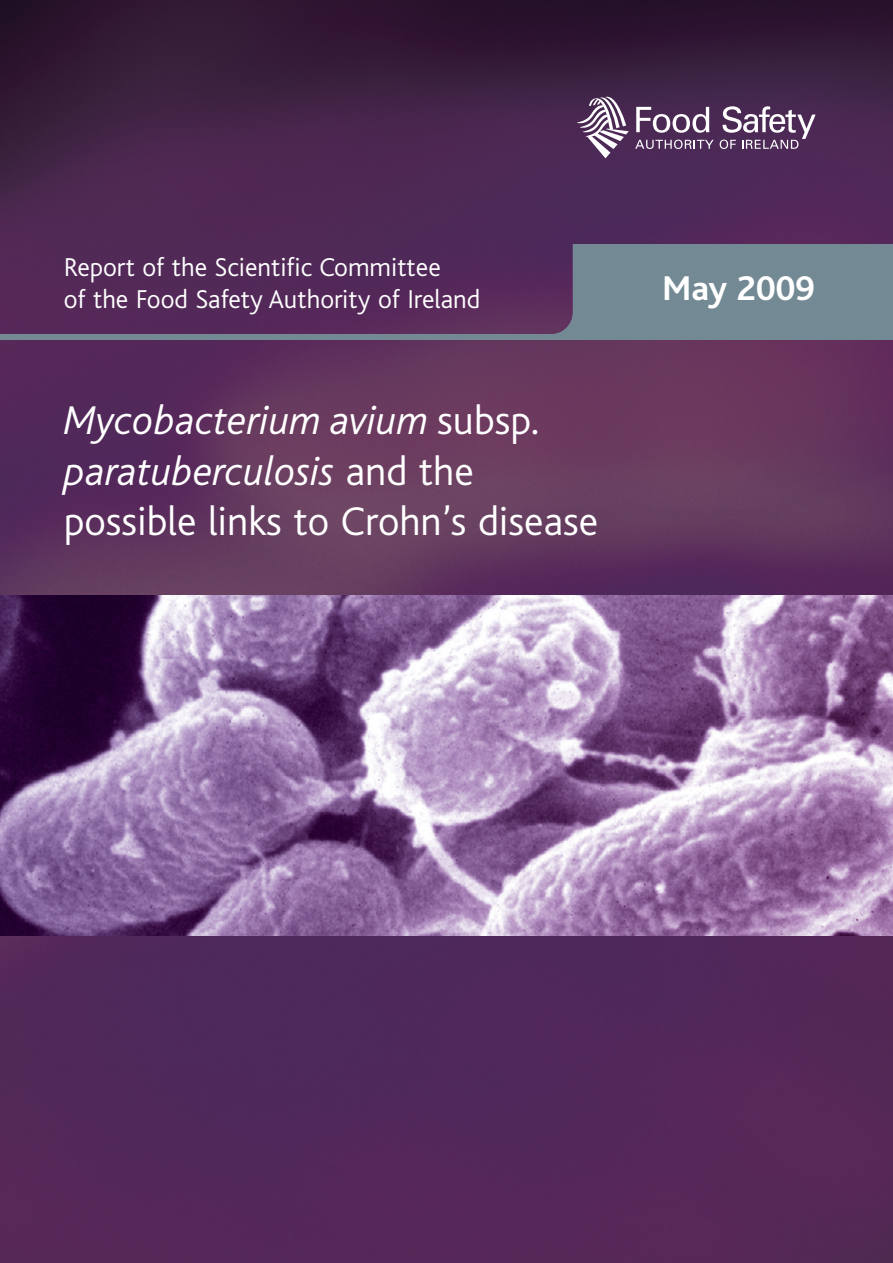
<style>
.page{position:relative;width:893px;height:1263px;background:#fff}
.page>*{position:absolute;margin:0;border:0;box-sizing:border-box;transform-origin:0 0}
.t1{font:300 42px/50.7px "Bliss";color:#fff}
.t2{font:700 36px "Bliss";color:#fff}
.t3{font:300 27px/32.4px "Bliss";color:#fff}
.s1{font-style:italic}
</style>
<div class="page">
<img style="left:0;top:0;width:893px;height:1263px">
<svg style="left:636px;top:107px;width:73px;height:26px"></svg>
<svg style="left:635px;top:140px;width:78px;height:9px"></svg>
<svg style="left:720px;top:106px;width:96px;height:43px"></svg>
<svg style="left:577px;top:97px;width:52px;height:61px"></svg>
<img style="left:0;top:595px;width:893px;height:340px">
<div style="left:0;top:245px;width:893px;height:95px;background:#738a95"></div>
<img style="left:0;top:221px;width:572px;height:113px">
<p class="t3" style="left:64px;top:253px;width:418px">Report of the Scientific Committee<br>of the Food Safety Authority of Ireland</p>
<p class="t1" style="left:64px;top:399px;width:536px"><span class="s1">Mycobacterium avium</span> subsp. <span class="s1">paratuberculosis</span> and the possible links to Crohn’s disease</p>
<p class="t2" style="left:663px;top:276px;width:154px">May 2009</p>
</div>
